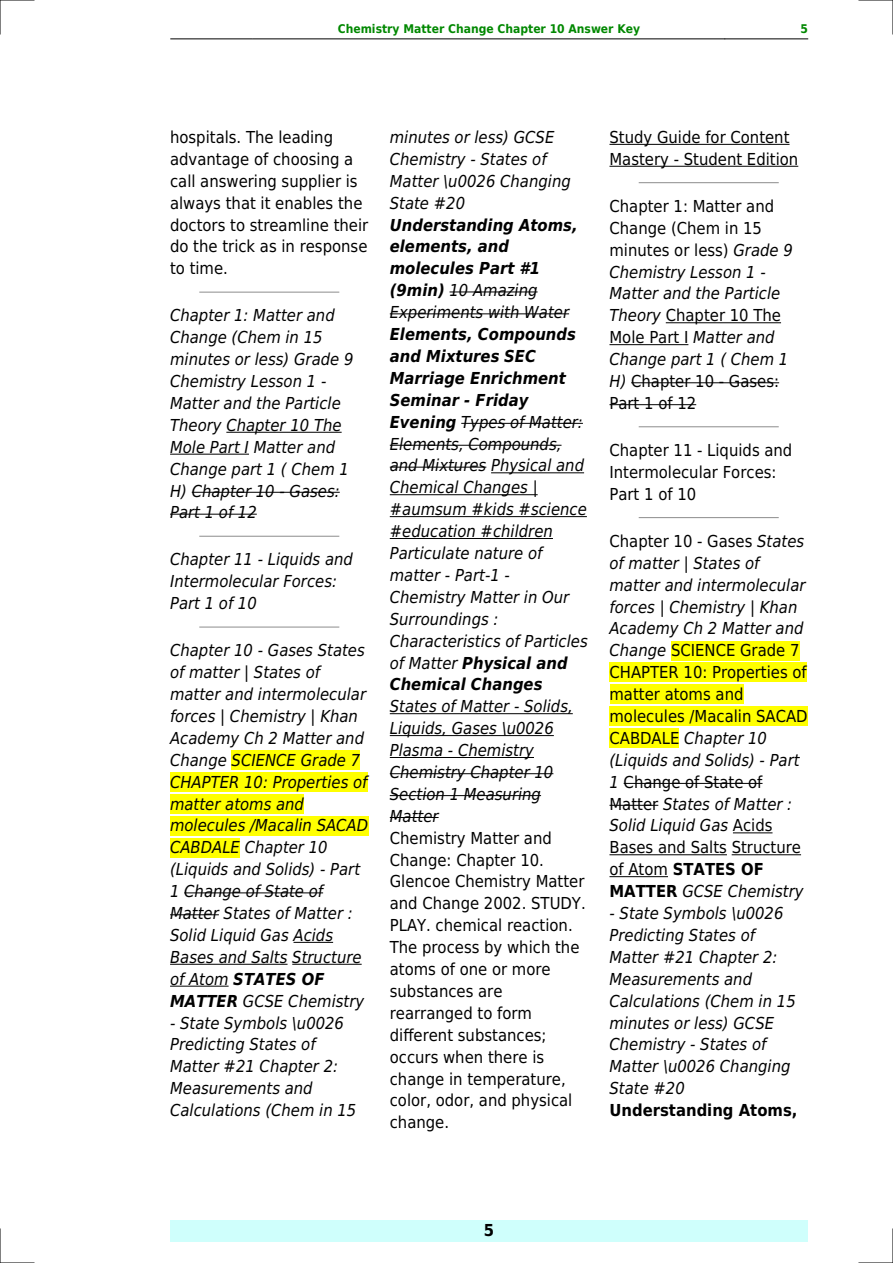
<style>
.page{position:relative;width:893px;height:1263px;background:#fff}
.page>*{position:absolute;margin:0;border:0;box-sizing:border-box;transform-origin:0 0}
.t1{font:italic 16.5px/21.9px "DejaVu Sans Condensed";color:#000}
.t2{font:16.5px/21.9px "DejaVu Sans Condensed";color:#000}
.t3{font:italic 700 16.5px/21.9px "DejaVu Sans Condensed";color:#000}
.t4{font:700 16.5px "DejaVu Sans Condensed";color:#000}
.t5{font:700 12px "DejaVu Sans Condensed";color:#080}
.s1{font-weight:700}
.s2{font-weight:400}
.s3{font-style:italic}
.s4{font-style:normal}
.s5{font-weight:700;font-style:normal}
</style>
<div class="page">
<hr style="left:170px;top:39px;width:83px;height:1px;background:#000">
<hr style="left:253px;top:39px;width:472px;height:1px;background:#000">
<hr style="left:725px;top:39px;width:83px;height:1px;background:#000">
<div style="left:170px;top:1220px;width:638px;height:22px;background:#cffffc"></div>
<hr style="left:200px;top:292px;width:139px;height:1px;background:#999">
<hr style="left:226px;top:432px;width:116px;height:1px;background:#000">
<hr style="left:170px;top:454px;width:79px;height:1px;background:#000">
<hr style="left:192px;top:492px;width:148px;height:1px;background:#000">
<hr style="left:170px;top:514px;width:87px;height:1px;background:#000">
<hr style="left:200px;top:536px;width:139px;height:1px;background:#999">
<hr style="left:200px;top:626px;width:139px;height:2px;background:#999">
<div style="left:232px;top:750px;width:128px;height:20px;background:#ff0"></div>
<div style="left:170px;top:772px;width:197px;height:19px;background:#ff0"></div>
<div style="left:170px;top:794px;width:134px;height:19px;background:#ff0"></div>
<div style="left:170px;top:816px;width:198px;height:19px;background:#ff0"></div>
<div style="left:170px;top:838px;width:70px;height:19px;background:#ff0"></div>
<hr style="left:184px;top:892px;width:139px;height:1px;background:#000">
<hr style="left:170px;top:914px;width:49px;height:1px;background:#000">
<hr style="left:293px;top:942px;width:40px;height:1px;background:#000">
<hr style="left:170px;top:964px;width:118px;height:1px;background:#000">
<hr style="left:292px;top:964px;width:70px;height:1px;background:#000">
<hr style="left:170px;top:986px;width:59px;height:1px;background:#000">
<hr style="left:450px;top:292px;width:88px;height:1px;background:#000">
<hr style="left:390px;top:313px;width:179px;height:1px;background:#000">
<hr style="left:461px;top:423px;width:122px;height:1px;background:#000">
<hr style="left:390px;top:445px;width:171px;height:1px;background:#000">
<hr style="left:390px;top:467px;width:96px;height:1px;background:#000">
<hr style="left:491px;top:472px;width:93px;height:1px;background:#000">
<hr style="left:390px;top:494px;width:148px;height:1px;background:#000">
<hr style="left:390px;top:516px;width:197px;height:1px;background:#000">
<hr style="left:390px;top:538px;width:163px;height:1px;background:#000">
<hr style="left:390px;top:713px;width:183px;height:1px;background:#000">
<hr style="left:390px;top:735px;width:164px;height:1px;background:#000">
<hr style="left:390px;top:757px;width:144px;height:1px;background:#000">
<hr style="left:390px;top:773px;width:163px;height:1px;background:#000">
<hr style="left:390px;top:795px;width:151px;height:1px;background:#000">
<hr style="left:390px;top:817px;width:49px;height:1px;background:#000">
<hr style="left:609px;top:144px;width:180px;height:1px;background:#000">
<hr style="left:609px;top:166px;width:189px;height:1px;background:#000">
<hr style="left:639px;top:182px;width:139px;height:1px;background:#999">
<hr style="left:666px;top:322px;width:115px;height:1px;background:#000">
<hr style="left:609px;top:344px;width:79px;height:1px;background:#000">
<hr style="left:631px;top:382px;width:148px;height:1px;background:#000">
<hr style="left:609px;top:404px;width:87px;height:1px;background:#000">
<hr style="left:639px;top:426px;width:139px;height:1px;background:#999">
<hr style="left:639px;top:517px;width:139px;height:1px;background:#999">
<div style="left:671px;top:641px;width:129px;height:19px;background:#ff0"></div>
<div style="left:609px;top:663px;width:198px;height:19px;background:#ff0"></div>
<div style="left:609px;top:685px;width:134px;height:19px;background:#ff0"></div>
<div style="left:609px;top:707px;width:199px;height:19px;background:#ff0"></div>
<div style="left:609px;top:728px;width:70px;height:20px;background:#ff0"></div>
<hr style="left:624px;top:783px;width:138px;height:1px;background:#000">
<hr style="left:609px;top:805px;width:49px;height:1px;background:#000">
<hr style="left:733px;top:832px;width:39px;height:1px;background:#000">
<hr style="left:609px;top:854px;width:118px;height:1px;background:#000">
<hr style="left:732px;top:854px;width:69px;height:1px;background:#000">
<hr style="left:609px;top:876px;width:59px;height:1px;background:#000">
<hr style="left:0;top:0;width:34px;height:1px;background:#000">
<hr style="left:859px;top:0;width:34px;height:1px;background:#000">
<hr style="left:0;top:1262px;width:34px;height:1px;background:#000">
<hr style="left:859px;top:1262px;width:34px;height:1px;background:#000">
<hr style="left:0;top:0;width:1px;height:34px;background:#000">
<hr style="left:0;top:1229px;width:1px;height:34px;background:#000">
<hr style="left:892px;top:0;width:1px;height:34px;background:#000">
<hr style="left:892px;top:1229px;width:1px;height:34px;background:#000">
<p class="t5" style="left:338px;top:21px;width:304px">Chemistry Matter Change Chapter 10 Answer Key</p>
<p class="t5" style="left:800px;top:21px;width:9px">5</p>
<p class="t2" style="left:170px;top:126px;width:200px">hospitals. The leading advantage of choosing a call answering supplier is always that it enables the doctors to streamline their do the trick as in response to time.</p>
<p class="t1" style="left:170px;top:305px;width:185px">Chapter 1: Matter and<br>Change (Chem in 15 minutes or less) Grade 9<br>Chemistry Lesson 1 -<br>Matter and the Particle<br>Theory Chapter 10 The<br>Mole Part I Matter and<br>Change part 1 ( Chem 1<br>H) Chapter 10 - Gases:<br>Part 1 of 12</p>
<p class="t1" style="left:170px;top:549px;width:184px">Chapter 11 - Liquids and<br>Intermolecular Forces:<br>Part 1 of 10</p>
<p class="t1" style="left:170px;top:640px;width:200px">Chapter 10 - Gases States of matter | States of matter and intermolecular forces | Chemistry | Khan<br>Academy Ch 2 Matter and<br>Change SCIENCE Grade 7<br>CHAPTER 10: Properties of matter atoms and molecules /Macalin SACAD<br>CABDALE Chapter 10 (Liquids and Solids) - Part<br>1 Change of State of<br>Matter States of Matter :<br>Solid Liquid Gas Acids<br>Bases and Salts Structure of Atom <span class="s1">STATES OF<br>MATTER</span> GCSE Chemistry</p>
<p class="t1" style="left:170px;top:1012px;width:188px">- State Symbols \u0026<br>Predicting States of<br>Matter #21 Chapter 2:<br>Measurements and<br>Calculations (Chem in 15</p>
<p class="t1" style="left:390px;top:126px;width:183px">minutes or less) GCSE<br>Chemistry - States of<br>Matter \u0026 Changing<br>State #20</p>
<p class="t3" style="left:390px;top:214px;width:189px">Understanding Atoms, elements, and molecules Part #1 (9min) <span class="s2">10 Amazing<br>Experiments with Water</span></p>
<p class="t1" style="left:390px;top:323px;width:199px"><span class="s1">Elements, Compounds and Mixtures SEC<br>Marriage Enrichment<br>Seminar - Friday<br>Evening</span> Types of Matter:<br>Elements, Compounds, and Mixtures Physical and<br>Chemical Changes | #aumsum #kids #science #education #children<br>Particulate nature of matter - Part-1 -<br>Chemistry Matter in Our<br>Surroundings :<br>Characteristics of Particles of Matter <span class="s1">Physical and<br>Chemical Changes</span></p>
<p class="t1" style="left:390px;top:696px;width:184px">States of Matter - Solids,<br>Liquids, Gases \u0026<br>Plasma - Chemistry<br>Chemistry Chapter 10<br>Section 1 Measuring<br>Matter</p>
<p class="t2" style="left:390px;top:827px;width:197px">Chemistry Matter and<br>Change: Chapter 10.<br>Glencoe Chemistry Matter and Change 2002. STUDY.<br>PLAY. chemical reaction.<br>The process by which the atoms of one or more substances are rearranged to form different substances; occurs when there is change in temperature, color, odor, and physical change.</p>
<p class="t2" style="left:609px;top:126px;width:190px">Study Guide for Content<br>Mastery - Student Edition</p>
<p class="t2" style="left:609px;top:195px;width:185px">Chapter 1: Matter and<br>Change (Chem in 15 minutes or less) <span class="s3">Grade 9<br>Chemistry Lesson 1 -<br>Matter and the Particle<br>Theory</span> Chapter 10 The<br>Mole Part I <span class="s3">Matter and<br>Change part 1 ( Chem 1<br>H)</span> Chapter 10 - Gases:<br>Part 1 of 12</p>
<p class="t2" style="left:609px;top:439px;width:184px">Chapter 11 - Liquids and<br>Intermolecular Forces:<br>Part 1 of 10</p>
<p class="t1" style="left:609px;top:530px;width:200px"><span class="s4">Chapter 10 - Gases</span> States of matter | States of matter and intermolecular forces | Chemistry | Khan<br>Academy Ch 2 Matter and<br>Change <span class="s4">SCIENCE Grade 7<br>CHAPTER 10: Properties of matter atoms and molecules /Macalin SACAD<br>CABDALE</span> Chapter 10 (Liquids and Solids) - Part<br>1 <span class="s4">Change of State of<br>Matter</span> States of Matter :<br>Solid Liquid Gas <span class="s4">Acids<br>Bases and Salts Structure of Atom</span> <span class="s5">STATES OF<br>MATTER</span> GCSE Chemistry</p>
<p class="t1" style="left:609px;top:902px;width:188px">- State Symbols \u0026<br>Predicting States of<br>Matter #21 Chapter 2:<br>Measurements and<br>Calculations (Chem in 15 minutes or less) GCSE<br>Chemistry - States of<br>Matter \u0026 Changing<br>State #20</p>
<p class="t4" style="left:609px;top:1101px;width:189px">Understanding Atoms,</p>
<p class="t4" style="left:484px;top:1221px;width:12px">5</p>
</div>
